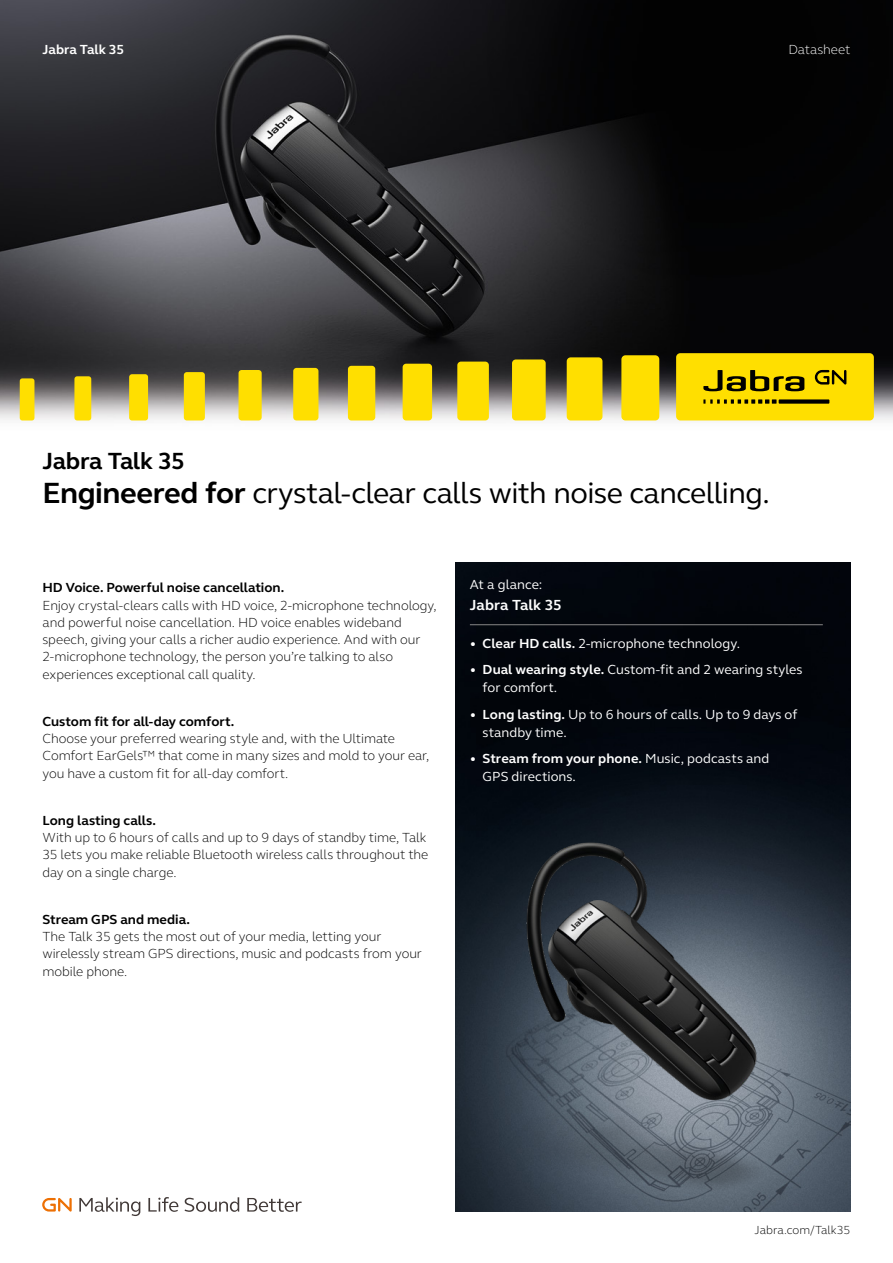
<style>
.page{position:relative;width:893px;height:1263px;background:#fff}
.page>*{position:absolute;margin:0;border:0;box-sizing:border-box;transform-origin:0 0}
.t1{font:30px "FS Elliot Pro";letter-spacing:-.02em;color:#000}
.t2{font:700 24px "FS Elliot Pro";letter-spacing:-.015em;color:#000}
.t3{font:700 15px "FS Elliot Pro";letter-spacing:.005em;color:#fff}
.t4{font:300 13.5px/17.2px "FS Elliot Pro";letter-spacing:-.005em;color:#000}
.t5{font:13.5px/18px "FS Elliot Pro";letter-spacing:.005em;color:#fff}
.t6{font:700 13.5px "FS Elliot Pro";color:#000}
.t7{font:700 13.5px "FS Elliot Pro";color:#fff}
.t8{font:300 13.5px "FS Elliot Pro";letter-spacing:-.005em;color:#fff}
.t9{font:300 12px "FS Elliot Pro";letter-spacing:.005em;color:#000}
.s1{font-weight:700}
</style>
<div class="page">
<img style="left:0;top:0;width:893px;height:1213px">
<div style="left:455px;top:562px;width:395px;height:218px;background:#02050c"></div>
<hr style="left:470px;top:624px;width:353px;height:1px;background:#878787">
<svg style="left:42px;top:1198px;width:30px;height:13px"></svg>
<svg style="left:79px;top:1197px;width:61px;height:19px"></svg>
<svg style="left:148px;top:1197px;width:30px;height:15px"></svg>
<svg style="left:185px;top:1197px;width:54px;height:15px"></svg>
<svg style="left:247px;top:1198px;width:55px;height:14px"></svg>
<div style="left:20px;top:378px;width:14px;height:42px;background:#ffdf00;border-radius:3px"></div>
<div style="left:74px;top:376px;width:17px;height:44px;background:#ffdf00;border-radius:3px"></div>
<div style="left:129px;top:374px;width:19px;height:46px;background:#ffdf00;border-radius:3px"></div>
<div style="left:184px;top:372px;width:21px;height:48px;background:#ffdf00;border-radius:3px"></div>
<div style="left:239px;top:370px;width:23px;height:50px;background:#ffdf00;border-radius:3px"></div>
<div style="left:293px;top:368px;width:25px;height:52px;background:#ffdf00;border-radius:3px"></div>
<div style="left:348px;top:366px;width:27px;height:54px;background:#ffdf00;border-radius:3px"></div>
<div style="left:403px;top:364px;width:29px;height:56px;background:#ffdf00;border-radius:4px"></div>
<div style="left:457px;top:362px;width:32px;height:58px;background:#ffdf00;border-radius:4px"></div>
<div style="left:512px;top:359px;width:34px;height:61px;background:#ffdf00;border-radius:4px"></div>
<div style="left:567px;top:357px;width:35px;height:63px;background:#ffdf00;border-radius:4px"></div>
<div style="left:621px;top:355px;width:38px;height:65px;background:#ffdf00;border-radius:4px"></div>
<div style="left:676px;top:353px;width:198px;height:67px;background:#ffdf00;border-radius:4px"></div>
<svg style="left:703px;top:370px;width:101px;height:21px"></svg>
<svg style="left:703px;top:399px;width:73px;height:5px"></svg>
<div style="left:779px;top:399px;width:50px;height:5px;background:#000"></div>
<svg style="left:815px;top:370px;width:31px;height:15px"></svg>
<img style="left:455px;top:780px;width:396px;height:432px">
<p class="t7" style="left:43px;top:40px;width:83px">Jabra Talk 35</p>
<p class="t8" style="left:788px;top:40px;width:64px">Datasheet</p>
<h2 class="t2" style="left:43px;top:445px;width:144px">Jabra Talk 35</h2>
<h1 class="t1" style="left:43px;top:473px;width:729px"><span class="s1">Engineered for</span> crystal-clear calls with noise cancelling.</h1>
<p class="t6" style="left:43px;top:579px;width:243px">HD Voice. Powerful noise cancellation.</p>
<p class="t4" style="left:43px;top:596px;width:396px">Enjoy crystal-clears calls with HD voice, 2-microphone technology, and powerful noise cancellation. HD voice enables wideband speech, giving your calls a richer audio experience. And with our 2-microphone technology, the person you’re talking to also experiences exceptional call quality.</p>
<p class="t6" style="left:43px;top:712px;width:193px">Custom fit for all-day comfort.</p>
<p class="t4" style="left:43px;top:729px;width:388px">Choose your preferred wearing style and, with the Ultimate<br>Comfort EarGels™ that come in many sizes and mold to your ear, you have a custom fit for all-day comfort.</p>
<p class="t6" style="left:43px;top:811px;width:115px">Long lasting calls.</p>
<p class="t4" style="left:43px;top:828px;width:387px">With up to 6 hours of calls and up to 9 days of standby time, Talk<br>35 lets you make reliable Bluetooth wireless calls throughout the day on a single charge.</p>
<p class="t6" style="left:43px;top:910px;width:149px">Stream GPS and media.</p>
<p class="t4" style="left:43px;top:927px;width:381px">The Talk 35 gets the most out of your media, letting your wirelessly stream GPS directions, music and podcasts from your mobile phone.</p>
<p class="t5" style="left:470px;top:575px;width:74px">At a glance:</p>
<p class="t3" style="left:470px;top:595px;width:93px">Jabra Talk 35</p>
<p class="t5" style="left:470px;top:634px;width:272px"><span class="s1">• Clear HD calls.</span> 2-microphone technology.</p>
<p class="t5" style="left:483px;top:660px;width:321px;text-indent:-13px"><span class="s1">• Dual wearing style.</span> Custom-fit and 2 wearing styles for comfort.</p>
<p class="t5" style="left:483px;top:705px;width:316px;text-indent:-13px"><span class="s1">• Long lasting.</span> Up to 6 hours of calls. Up to 9 days of standby time.</p>
<p class="t5" style="left:483px;top:749px;width:288px;text-indent:-13px"><span class="s1">• Stream from your phone.</span> Music, podcasts and<br>GPS directions.</p>
<p class="t9" style="left:754px;top:1221px;width:97px">Jabra.com/Talk35</p>
</div>
